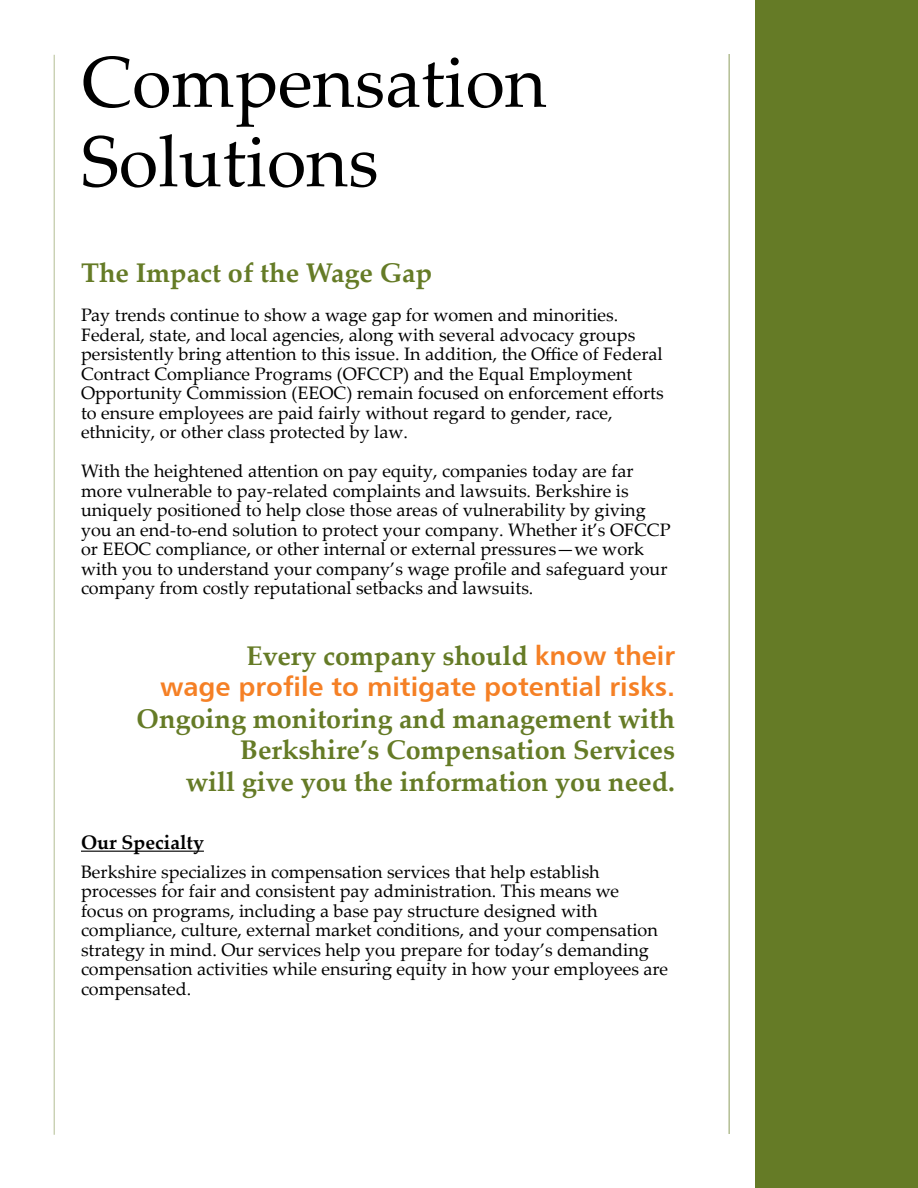
<style>
.page{position:relative;width:918px;height:1188px;background:#fff}
.page>*{position:absolute;margin:0;border:0;box-sizing:border-box;transform-origin:0 0}
.t1{font:72px/79.5px "Palatino Linotype";color:#000}
.t2{font:700 27px/31.5px "Palatino Linotype";color:#657b26;text-align:right}
.t3{font:27px "Humanist 777 BT Bold B";color:#f58025}
.t4{font:700 19.5px "Palatino Linotype";color:#000}
.t5{font:18px/19.5px "Palatino Linotype";color:#000}
.s1{font-family:"Humanist 777 BT Bold B";font-weight:400;color:#f58025}
</style>
<div class="page">
<hr style="left:728px;top:54px;width:2px;height:1080px;background:#657b26">
<hr style="left:54px;top:55px;width:1px;height:1080px;background:#657b26">
<div style="left:756px;top:0;width:162px;height:1188px;background:#657b26"></div>
<hr style="left:81px;top:851px;width:123px;height:1px;background:#000">
<h1 class="t1" style="left:81px;top:40px;width:467px">Compensation<br>Solutions</h1>
<h2 class="t2" style="left:81px;top:256px;width:353px">The Impact of the Wage Gap</h2>
<p class="t5" style="left:81px;top:305px;width:584px">Pay trends continue to show a wage gap for women and minorities.<br>Federal, state, and local agencies, along with several advocacy groups persistently bring attention to this issue. In addition, the Office of Federal Contract Compliance Programs (OFCCP) and the Equal Employment Opportunity Commission (EEOC) remain focused on enforcement efforts to ensure employees are paid fairly without regard to gender, race, ethnicity, or other class protected by law.</p>
<p class="t5" style="left:81px;top:461px;width:591px">With the heightened attention on pay equity, companies today are far more vulnerable to pay-related complaints and lawsuits. Berkshire is uniquely positioned to help close those areas of vulnerability by giving you an end-to-end solution to protect your company. Whether it’s OFCCP or EEOC compliance, or other internal or external pressures—we work with you to understand your company’s wage profile and safeguard your company from costly reputational setbacks and lawsuits.</p>
<h2 class="t2" style="left:247px;top:639px;width:430px">Every company should <span class="s1">know their</span></h2>
<h2 class="t3" style="left:160px;top:670px;width:517px">wage profile to mitigate potential risks.</h2>
<h2 class="t2" style="left:137px;top:702px;width:540px">Ongoing monitoring and management with<br>Berkshire’s Compensation Services<br>will give you the information you need.</h2>
<p class="t4" style="left:81px;top:829px;width:124px">Our Specialty</p>
<p class="t5" style="left:81px;top:861px;width:589px">Berkshire specializes in compensation services that help establish processes for fair and consistent pay administration. This means we<br>focus on programs, including a base pay structure designed with compliance, culture, external market conditions, and your compensation strategy in mind. Our services help you prepare for today’s demanding compensation activities while ensuring equity in how your employees are compensated.</p>
</div>
